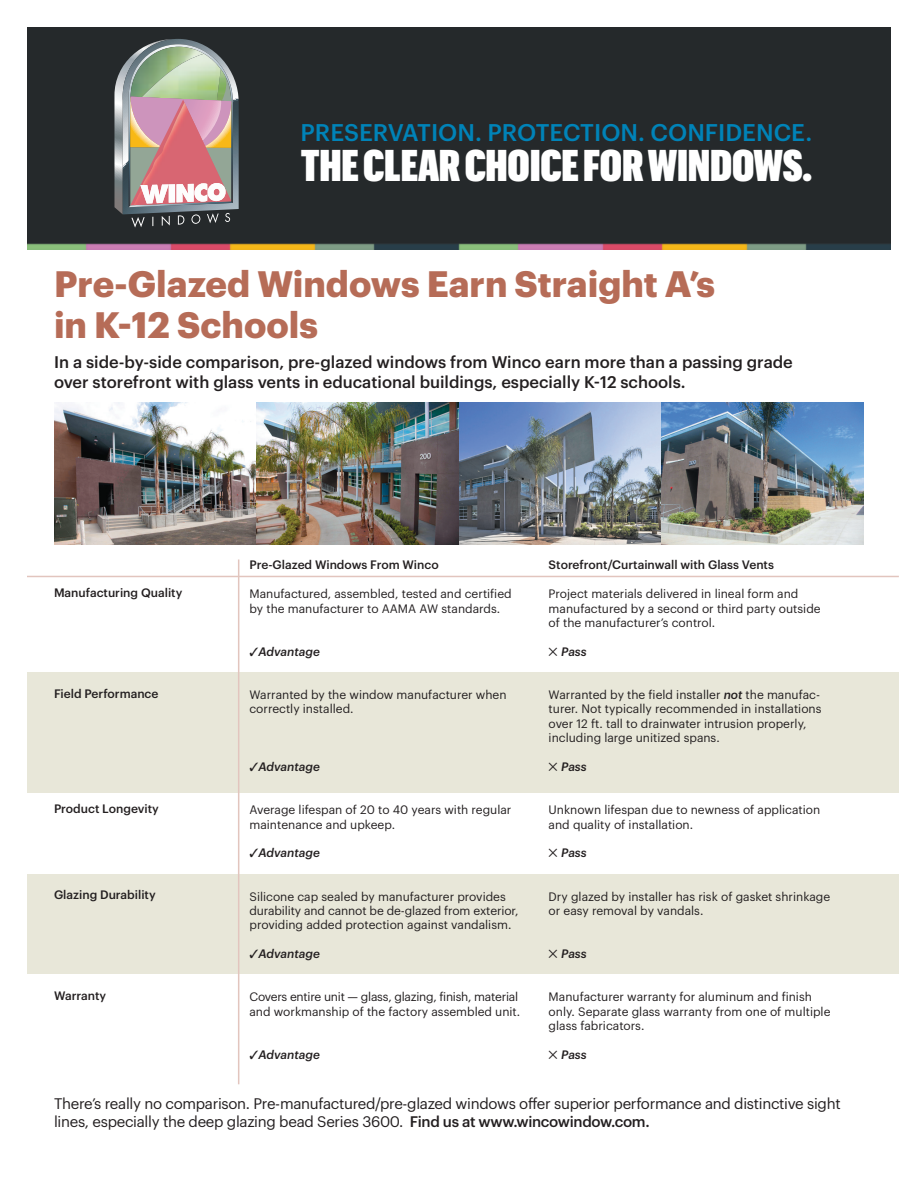
<style>
.page{position:relative;width:918px;height:1188px;background:#fff}
.page>*{position:absolute;margin:0;border:0;box-sizing:border-box;transform-origin:0 0}
.t1{font:43.5px "Graphik X Cond Super";letter-spacing:-.005em;color:#fff}
.t2{font:700 36px/40.5px "Graphik";color:#b66c57}
.t3{font:500 23.7px "Graphik";color:#0083b8}
.t4{font:500 16.5px/19.8px "Graphik";color:#231f20}
.t5{font:15px/18px "Graphik";letter-spacing:-.02em;color:#231f20}
.t6{font:12px/14.4px "Graphik";color:#231f20}
.t7{font:500 12px "Graphik";color:#231f20}
.t8{font:12px/14.4px "Graphik";letter-spacing:-.02em;color:#231f20}
.t9{font:italic 500 12px "Graphik";color:#231f20}
.s1{font-weight:500;font-style:italic}
.s2{font-weight:500}
</style>
<div class="page">
<div style="left:28px;top:875px;width:871px;height:99px;background:#e8e7d9"></div>
<div style="left:28px;top:672px;width:871px;height:121px;background:#e8e7d9"></div>
<div style="left:27px;top:27px;width:864px;height:217px;background:#25292b"></div>
<svg style="left:114px;top:39px;width:125px;height:189px"></svg>
<img style="left:140px;top:184px;width:35px;height:20px">
<img style="left:177px;top:183px;width:49px;height:19px">
<img style="left:27px;top:244px;width:864px;height:6px">
<img style="left:54px;top:402px;width:810px;height:142px">
<hr style="left:27px;top:576px;width:872px;height:1px;background:#e2c5be">
<hr style="left:238px;top:560px;width:1px;height:524px;background:#e2c5be">
<h3 class="t3" style="left:300px;top:114px;width:513px">PRESERVATION. PROTECTION. CONFIDENCE.</h3>
<h1 class="t1" style="left:301px;top:140px;width:513px">THE CLEAR CHOICE FOR WINDOWS.</h1>
<h2 class="t2" style="left:54px;top:261px;width:663px">Pre-Glazed Windows Earn Straight A’s in K-12 Schools</h2>
<h3 class="t4" style="left:54px;top:350px;width:740px">In a side-by-side comparison, pre-glazed windows from Winco earn more than a passing grade over storefront with glass vents in educational buildings, especially K-12 schools.</h3>
<p class="t7" style="left:54px;top:584px;width:130px">Manufacturing Quality</p>
<p class="t7" style="left:54px;top:684px;width:106px">Field Performance</p>
<p class="t7" style="left:54px;top:800px;width:106px">Product Longevity</p>
<p class="t7" style="left:54px;top:886px;width:103px">Glazing Durability</p>
<p class="t7" style="left:54px;top:987px;width:54px">Warranty</p>
<p class="t7" style="left:249px;top:556px;width:191px">Pre-Glazed Windows From Winco</p>
<p class="t6" style="left:249px;top:586px;width:264px">Manufactured, assembled, tested and certified by the manufacturer to AAMA AW standards.</p>
<p class="t9" style="left:249px;top:642px;width:72px">✓Advantage</p>
<p class="t6" style="left:249px;top:686px;width:259px">Warranted by the window manufacturer when correctly installed.</p>
<p class="t9" style="left:249px;top:757px;width:72px">✓Advantage</p>
<p class="t6" style="left:249px;top:802px;width:264px">Average lifespan of 20 to 40 years with regular maintenance and upkeep.</p>
<p class="t9" style="left:249px;top:844px;width:72px">✓Advantage</p>
<p class="t6" style="left:249px;top:888px;width:271px">Silicone cap sealed by manufacturer provides durability and cannot be de-glazed from exterior, providing added protection against vandalism.</p>
<p class="t9" style="left:249px;top:945px;width:72px">✓Advantage</p>
<p class="t8" style="left:249px;top:989px;width:272px">Covers entire unit — glass, glazing, finish, material and workmanship of the factory assembled unit.</p>
<p class="t9" style="left:249px;top:1045px;width:72px">✓Advantage</p>
<p class="t7" style="left:549px;top:556px;width:227px">Storefront/Curtainwall with Glass Vents</p>
<p class="t6" style="left:549px;top:586px;width:274px">Project materials delivered in lineal form and manufactured by a second or third party outside of the manufacturer’s control.</p>
<p class="t9" style="left:561px;top:642px;width:27px">Pass</p>
<p class="t6" style="left:549px;top:686px;width:274px">Warranted by the field installer <span class="s1">not</span> the manufac&shy;turer. Not typically recommended in installations over 12 ft. tall to drainwater intrusion properly, including large unitized spans.</p>
<p class="t9" style="left:561px;top:757px;width:27px">Pass</p>
<p class="t6" style="left:549px;top:802px;width:273px">Unknown lifespan due to newness of application and quality of installation.</p>
<p class="t9" style="left:561px;top:844px;width:27px">Pass</p>
<p class="t6" style="left:549px;top:888px;width:283px">Dry glazed by installer has risk of gasket shrinkage or easy removal by vandals.</p>
<p class="t9" style="left:561px;top:945px;width:27px">Pass</p>
<p class="t6" style="left:549px;top:989px;width:283px">Manufacturer warranty for aluminum and finish only. Separate glass warranty from one of multiple glass fabricators.</p>
<p class="t9" style="left:561px;top:1045px;width:27px">Pass</p>
<p class="t5" style="left:54px;top:1093px;width:788px">There’s really no comparison. Pre-manufactured/pre-glazed windows offer superior performance and distinctive sight lines, especially the deep glazing bead Series 3600. <span class="s2">Find us at www.wincowindow.com.</span></p>
</div>
